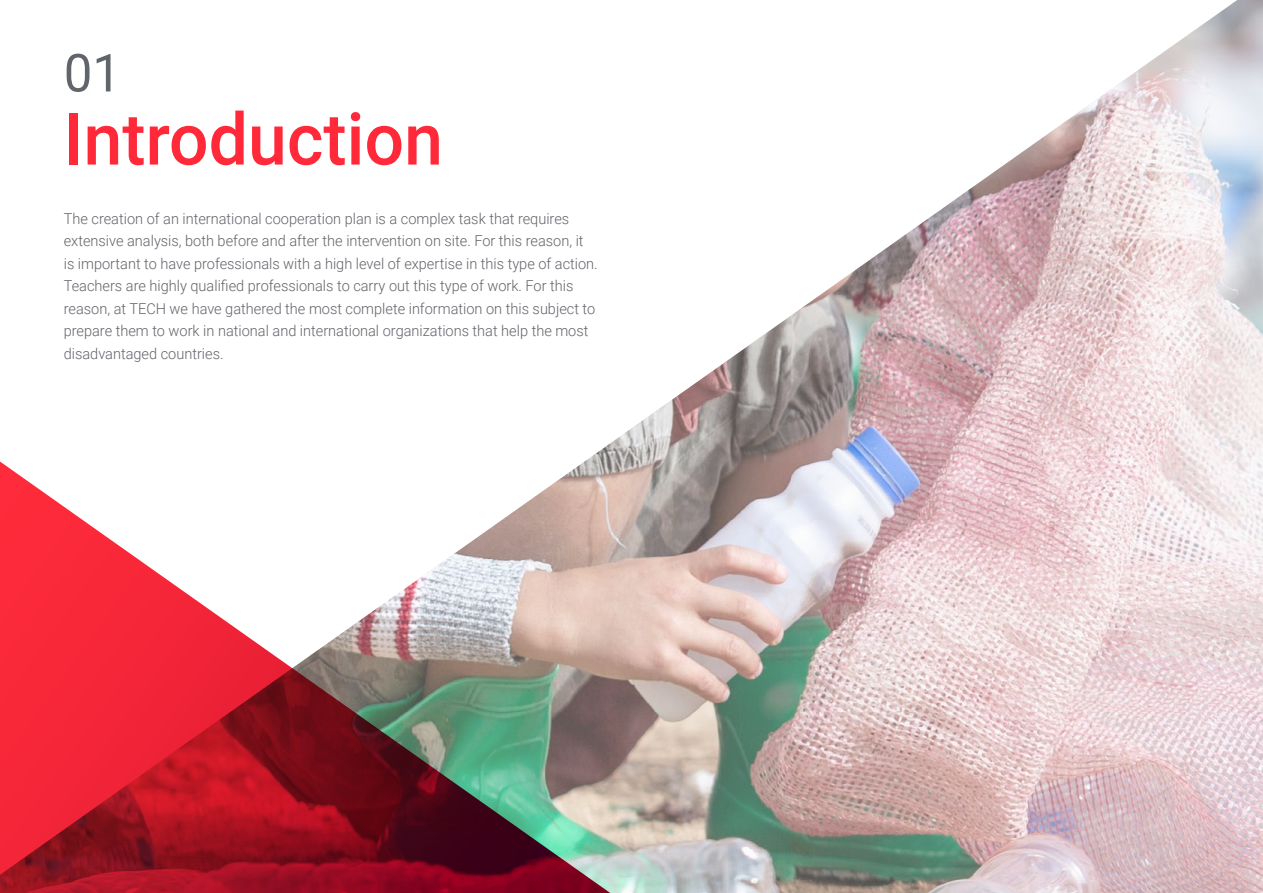
<style>
.page{position:relative;width:1263px;height:893px;background:#fff}
.page>*{position:absolute;margin:0;border:0;box-sizing:border-box;transform-origin:0 0}
.t1{font:500 72px "Roboto";color:#ff293a}
.t2{font:52.5px "Roboto";color:#61646a}
.t3{font:300 15px/22.5px "Roboto";color:#61646a}
</style>
<div class="page">
<img style="left:607px;top:0;width:656px;height:893px">
<svg style="left:0;top:446px;width:640px;height:447px"></svg>
<h2 class="t2" style="left:64px;top:36px;width:59px">01</h2>
<h1 class="t1" style="left:64px;top:89px;width:381px">Introduction</h1>
<p class="t3" style="left:64px;top:207px;width:535px">The creation of an international cooperation plan is a complex task that requires extensive analysis, both before and after the intervention on site. For this reason, it is important to have professionals with a high level of expertise in this type of action.<br>Teachers are highly qualified professionals to carry out this type of work. For this reason, at TECH we have gathered the most complete information on this subject to prepare them to work in national and international organizations that help the most disadvantaged countries.</p>
</div>
